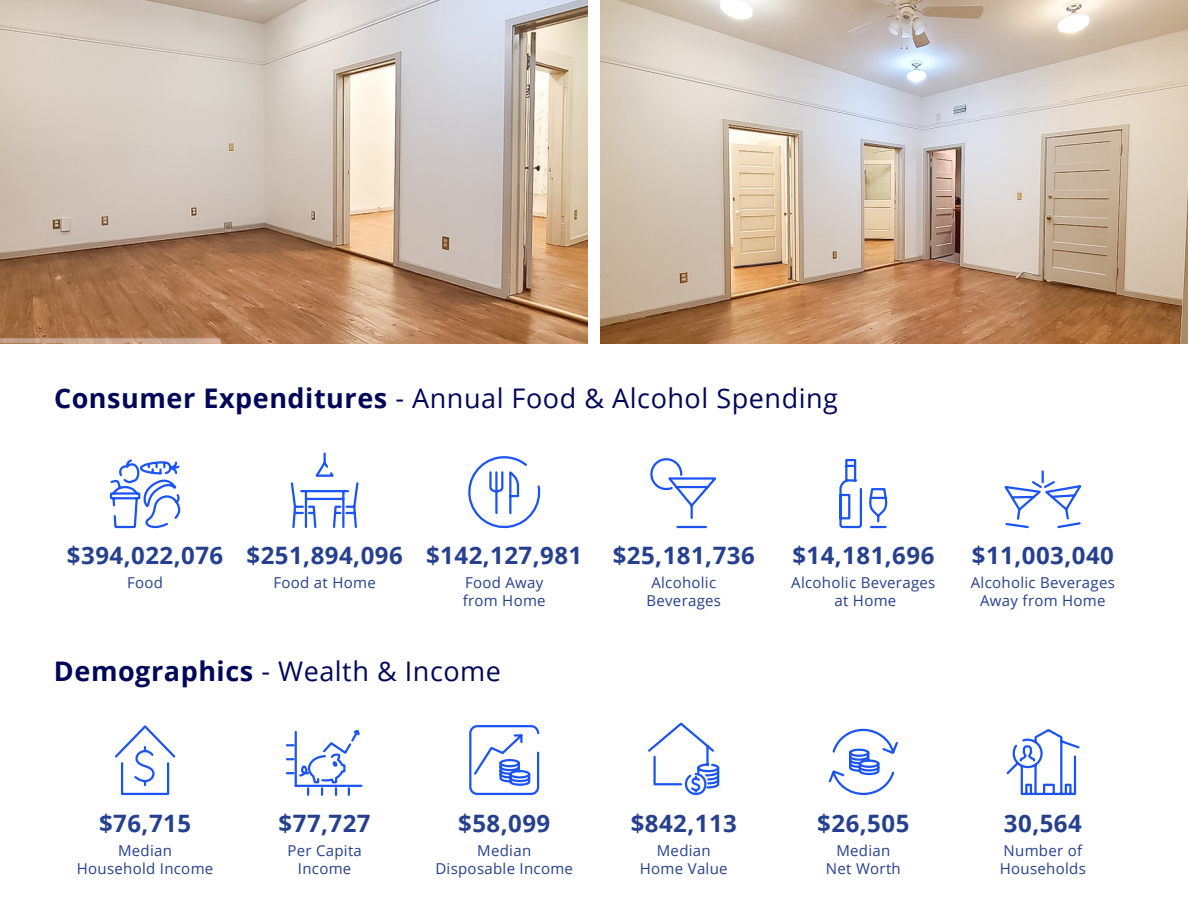
<style>
.page{position:relative;width:1188px;height:918px;background:#fff}
.page>*{position:absolute;margin:0;border:0;box-sizing:border-box;transform-origin:0 0}
.t1{font:27px "Open Sans";letter-spacing:.02em;color:#000759}
.t2{font:700 24px "Open Sans";letter-spacing:.02em;color:#25408f}
.t3{font:15px/18px "Open Sans";letter-spacing:.02em;color:#25408f;text-align:center}
.s1{font-weight:700}
</style>
<div class="page">
<svg style="left:839px;top:459px;width:49px;height:70px"></svg>
<svg style="left:469px;top:725px;width:71px;height:71px"></svg>
<svg style="left:109px;top:459px;width:72px;height:70px"></svg>
<svg style="left:468px;top:456px;width:73px;height:73px"></svg>
<svg style="left:1004px;top:470px;width:78px;height:59px"></svg>
<svg style="left:650px;top:458px;width:67px;height:71px"></svg>
<svg style="left:290px;top:452px;width:69px;height:76px"></svg>
<svg style="left:114px;top:725px;width:62px;height:71px"></svg>
<svg style="left:286px;top:730px;width:75px;height:66px"></svg>
<svg style="left:1006px;top:729px;width:74px;height:67px"></svg>
<svg style="left:648px;top:722px;width:72px;height:74px"></svg>
<svg style="left:828px;top:728px;width:70px;height:68px"></svg>
<img style="left:0;top:0;width:587px;height:343px">
<img style="left:601px;top:0;width:587px;height:343px">
<p class="t1" style="left:54px;top:380px;width:786px"><span class="s1">Consumer Expenditures</span> - Annual Food &amp; Alcohol Spending</p>
<p class="t2" style="left:67px;top:538px;width:158px">$394,022,076</p>
<p class="t3" style="left:127px;top:574px;width:37px">Food</p>
<p class="t2" style="left:247px;top:538px;width:158px">$251,894,096</p>
<p class="t3" style="left:274px;top:574px;width:104px">Food at Home</p>
<p class="t2" style="left:426px;top:538px;width:158px">$142,127,981</p>
<p class="t3" style="left:465px;top:574px;width:80px">Food Away</p>
<p class="t3" style="left:463px;top:592px;width:85px">from Home</p>
<p class="t1" style="left:54px;top:653px;width:449px"><span class="s1">Demographics</span> - Wealth &amp; Income</p>
<p class="t2" style="left:613px;top:538px;width:144px">$25,181,736</p>
<p class="t3" style="left:651px;top:574px;width:66px">Alcoholic</p>
<p class="t3" style="left:646px;top:592px;width:76px">Beverages</p>
<p class="t2" style="left:792px;top:538px;width:144px">$14,181,696</p>
<p class="t3" style="left:791px;top:574px;width:146px">Alcoholic Beverages at Home</p>
<p class="t2" style="left:972px;top:538px;width:144px">$11,003,040</p>
<p class="t3" style="left:971px;top:574px;width:146px">Alcoholic Beverages<br>Away from Home</p>
<p class="t2" style="left:99px;top:806px;width:94px">$76,715</p>
<p class="t3" style="left:118px;top:842px;width:55px">Median</p>
<p class="t3" style="left:77px;top:860px;width:138px">Household Income</p>
<p class="t2" style="left:279px;top:806px;width:94px">$77,727</p>
<p class="t3" style="left:287px;top:842px;width:76px">Per Capita</p>
<p class="t3" style="left:298px;top:860px;width:55px">Income</p>
<p class="t2" style="left:458px;top:806px;width:94px">$58,099</p>
<p class="t3" style="left:477px;top:842px;width:55px">Median</p>
<p class="t3" style="left:435px;top:860px;width:139px">Disposable Income</p>
<p class="t2" style="left:631px;top:806px;width:108px">$842,113</p>
<p class="t3" style="left:657px;top:842px;width:55px">Median</p>
<p class="t3" style="left:640px;top:860px;width:89px">Home Value</p>
<p class="t2" style="left:817px;top:806px;width:94px">$26,505</p>
<p class="t3" style="left:836px;top:842px;width:55px">Median</p>
<p class="t3" style="left:826px;top:860px;width:76px">Net Worth</p>
<p class="t2" style="left:1004px;top:806px;width:79px">30,564</p>
<p class="t3" style="left:1004px;top:842px;width:80px">Number of</p>
<p class="t3" style="left:1000px;top:860px;width:88px">Households</p>
</div>
